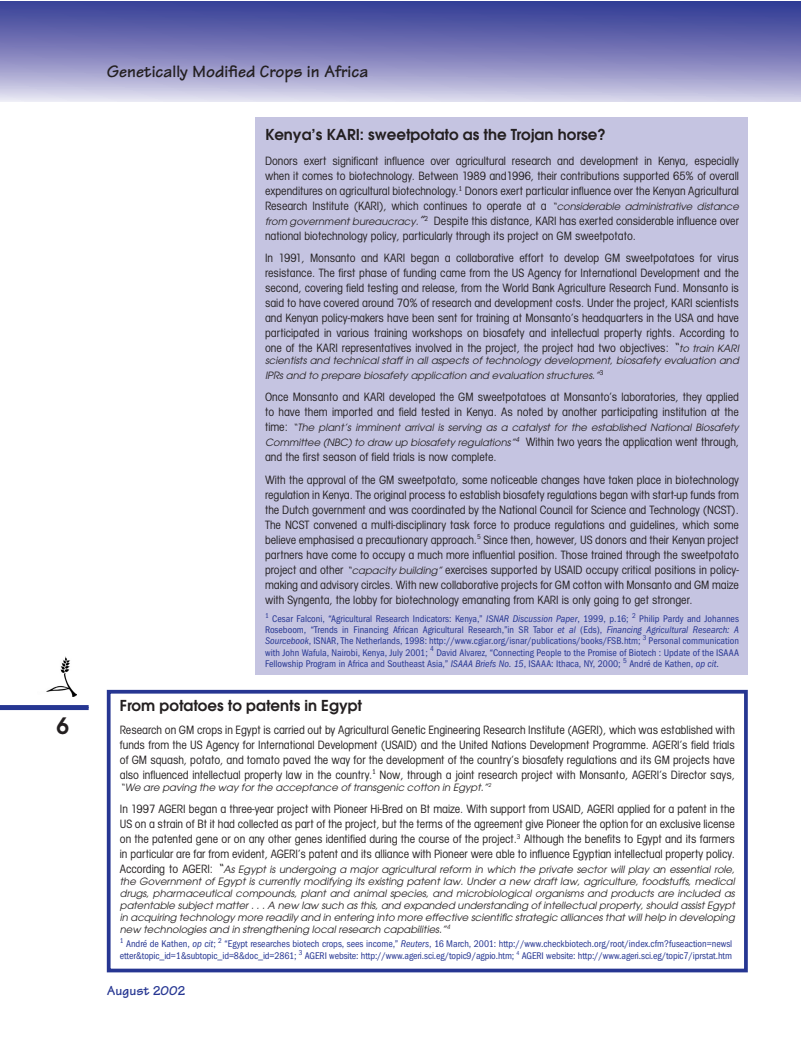
<style>
.page{position:relative;width:801px;height:1061px;background:#fff}
.page>*{position:absolute;margin:0;border:0;box-sizing:border-box;transform-origin:0 0}
.t1{font:600 22.5px "Avant Garde";color:#231f20}
.t2{font:700 17.5px "Tekton";color:#231f20}
.t3{font:600 15px "Avant Garde";color:#231f20}
.t4{font:700 13.75px "Tekton";color:#263692}
.t5{font:12.5px/15px "Avant Garde Cd ITC";color:#231f20;text-align:justify}
.t6{font:italic 10px/12px "Avant Garde";color:#231f20}
.t7{font:10px/11.2px "Franklin Got Cd ITC";color:#263692;text-align:justify}
.s1{font-family:"Avant Garde";font-style:italic;font-size:10px}
.s2{font-family:"Avant Garde";font-style:italic}
.s3{font-family:"Avant Garde Cd ITC";font-style:normal;font-size:12.5px}
.s4{font-style:italic}
.s5{font-size:12.5px}
</style>
<div class="page">
<svg style="left:0;top:1px;width:800px;height:101px;background:#8082bc"></svg>
<div style="left:0;top:705px;width:89px;height:5px;background:#263692"></div>
<img style="left:46px;top:657px;width:31px;height:39px">
<div style="left:255px;top:117px;width:492px;height:557px;background:#c5c4e1"></div>
<div style="left:107px;top:690px;width:640px;height:282px;border:4px solid #263692"></div>
<h1 class="t1" style="left:56px;top:711px;width:14px">6</h1>
<h2 class="t2" style="left:107px;top:60px;width:263px">Genetically Modified Crops in Africa</h2>
<p class="t3" style="left:265px;top:124px;width:342px">Kenya’s KARI: sweetpotato as the Trojan horse?</p>
<p class="t5" style="left:265px;top:154px;width:475px">Donors exert significant influence over agricultural research and development in Kenya, especially when it comes to biotechnology. Between 1989 and1996, their contributions supported 65% of overall expenditures on agricultural biotechnology.<sup>1</sup> Donors exert particular influence over the Kenyan Agricultural Research Institute (KARI), which continues to operate at a <span class="s1">“considerable administrative distance from government bureaucracy.</span><span class="s2">”</span><sup>2</sup> Despite this distance, KARI has exerted considerable influence over national biotechnology policy, particularly through its project on GM sweetpotato.</p>
<p class="t5" style="left:265px;top:251px;width:475px">In 1991, Monsanto and KARI began a collaborative effort to develop GM sweetpotatoes for virus resistance. The first phase of funding came from the US Agency for International Development and the second, covering field testing and release, from the World Bank Agriculture Research Fund. Monsanto is said to have covered around 70% of research and development costs. Under the project, KARI scientists and Kenyan policy-makers have been sent for training at Monsanto’s headquarters in the USA and have participated in various training workshops on biosafety and intellectual property rights. According to one of the KARI representatives involved in the project, the project had two objectives: <span class="s2">“</span><span class="s1">to train KARI</span></p>
<p class="t6" style="left:265px;top:353px;width:475px;line-height:15px">scientists and technical staff in all aspects of technology development, biosafety evaluation and<br>IPRs and to prepare biosafety application and evaluation structures.”<sup>3</sup></p>
<p class="t5" style="left:265px;top:390px;width:475px">Once Monsanto and KARI developed the GM sweetpotatoes at Monsanto’s laboratories, they applied to have them imported and field tested in Kenya. As noted by another participating institution at the</p>
<p class="t6" style="left:265px;top:420px;width:475px;line-height:15px"><span class="s3">time:</span> “The plant’s imminent arrival is serving as a catalyst for the established National Biosafety<br>Committee (NBC) to draw up biosafety regulations”<sup>4</sup> <span class="s3">Within two years the application went through,</span></p>
<p class="t5" style="left:265px;top:446px;width:475px;line-height:22.1px">and the first season of field trials is now complete.<br>With the approval of the GM sweetpotato, some noticeable changes have taken place in biotechnology</p>
<p class="t5" style="left:265px;top:487px;width:475px">regulation in Kenya. The original process to establish biosafety regulations began with start-up funds from the Dutch government and was coordinated by the National Council for Science and Technology (NCST).<br>The NCST convened a multi-disciplinary task force to produce regulations and guidelines, which some believe emphasised a precautionary approach.<sup>5</sup> Since then, however, US donors and their Kenyan project partners have come to occupy a much more influential position. Those trained through the sweetpotato project and other <span class="s1">“capacity building”</span> exercises supported by USAID occupy critical positions in policy&shy;making and advisory circles. With new collaborative projects for GM cotton with Monsanto and GM maize with Syngenta, the lobby for biotechnology emanating from KARI is only going to get stronger.</p>
<p class="t7" style="left:265px;top:613px;width:475px"><sup>1</sup> Cesar Falconi, “Agricultural Research Indicators: Kenya,” <span class="s4">ISNAR Discussion Paper</span>, 1999, p.16; <sup>2</sup> Philip Pardy and Johannes Roseboom, “Trends in Financing African Agricultural Research,”in SR Tabor <span class="s4">et al</span> (Eds), <span class="s4">Financing Agricultural Research: A Sourcebook</span>, ISNAR, The Netherlands, 1998: http://www.cgiar.org/isnar/publications/books/FSB.htm; <sup>3</sup> Personal communication with John Wafula, Nairobi, Kenya, July 2001; <sup>4</sup> David Alvarez, “Connecting People to the Promise of Biotech : Update of the ISAAA Fellowship Program in Africa and Southeast Asia,” <span class="s4">ISAAA Briefs No. 15</span>, ISAAA: Ithaca, NY, 2000; <sup>5</sup> André de Kathen, <span class="s4">op cit.</span></p>
<p class="t3" style="left:120px;top:696px;width:244px">From potatoes to patents in Egypt</p>
<p class="t5" style="left:120px;top:722px;width:616px">Research on GM crops in Egypt is carried out by Agricultural Genetic Engineering Research Institute (AGERI), which was established with funds from the US Agency for International Development (USAID) and the United Nations Development Programme. AGERI’s field trials of GM squash, potato, and tomato paved the way for the development of the country’s biosafety regulations and its GM projects have also influenced intellectual property law in the country.<sup>1</sup> Now, through a joint research project with Monsanto, AGERI’s Director says,</p>
<p class="t6" style="left:120px;top:781px;width:373px">“We are paving the way for the acceptance of transgenic cotton in Egypt.”<sup>2</sup></p>
<p class="t5" style="left:120px;top:801px;width:616px">In 1997 AGERI began a three-year project with Pioneer Hi-Bred on Bt maize. With support from USAID, AGERI applied for a patent in the US on a strain of Bt it had collected as part of the project, but the terms of the agreement give Pioneer the option for an exclusive license on the patented gene or on any other genes identified during the course of the project.<sup>3</sup> Although the benefits to Egypt and its farmers in particular are far from evident, AGERI’s patent and its alliance with Pioneer were able to influence Egyptian intellectual property policy.</p>
<p class="t6" style="left:120px;top:863px;width:616px;text-align:justify"><span class="s3">According to AGERI:</span> <span class="s5">“</span>As Egypt is undergoing a major agricultural reform in which the private sector will play an essential role, the Government of Egypt is currently modifying its existing patent law. Under a new draft law, agriculture, foodstuffs, medical drugs, pharmaceutical compounds, plant and animal species, and microbiological organisms and products are included as patentable subject matter . . . A new law such as this, and expanded understanding of intellectual property, should assist Egypt in acquiring technology more readily and in entering into more effective scientific strategic alliances that will help in developing new technologies and in strengthening local research capabilities.”<sup>4</sup></p>
<p class="t7" style="left:120px;top:939px;width:614px"><sup>1</sup> André de Kathen, <span class="s4">op cit</span>; <sup>2</sup> “Egypt researches biotech crops, sees income,” <span class="s4">Reuters</span>, 16 March, 2001: http://www.checkbiotech.org/root/index.cfm?fuseaction=newsl etter&amp;topic_id=1&amp;subtopic_id=8&amp;doc_id=2861; <sup>3</sup> AGERI website: http://www.ageri.sci.eg/topic9/agpio.htm; <sup>4</sup> AGERI website: http://www.ageri.sci.eg/topic7/iprstat.htm</p>
<p class="t4" style="left:107px;top:982px;width:80px">August 2002</p>
</div>
